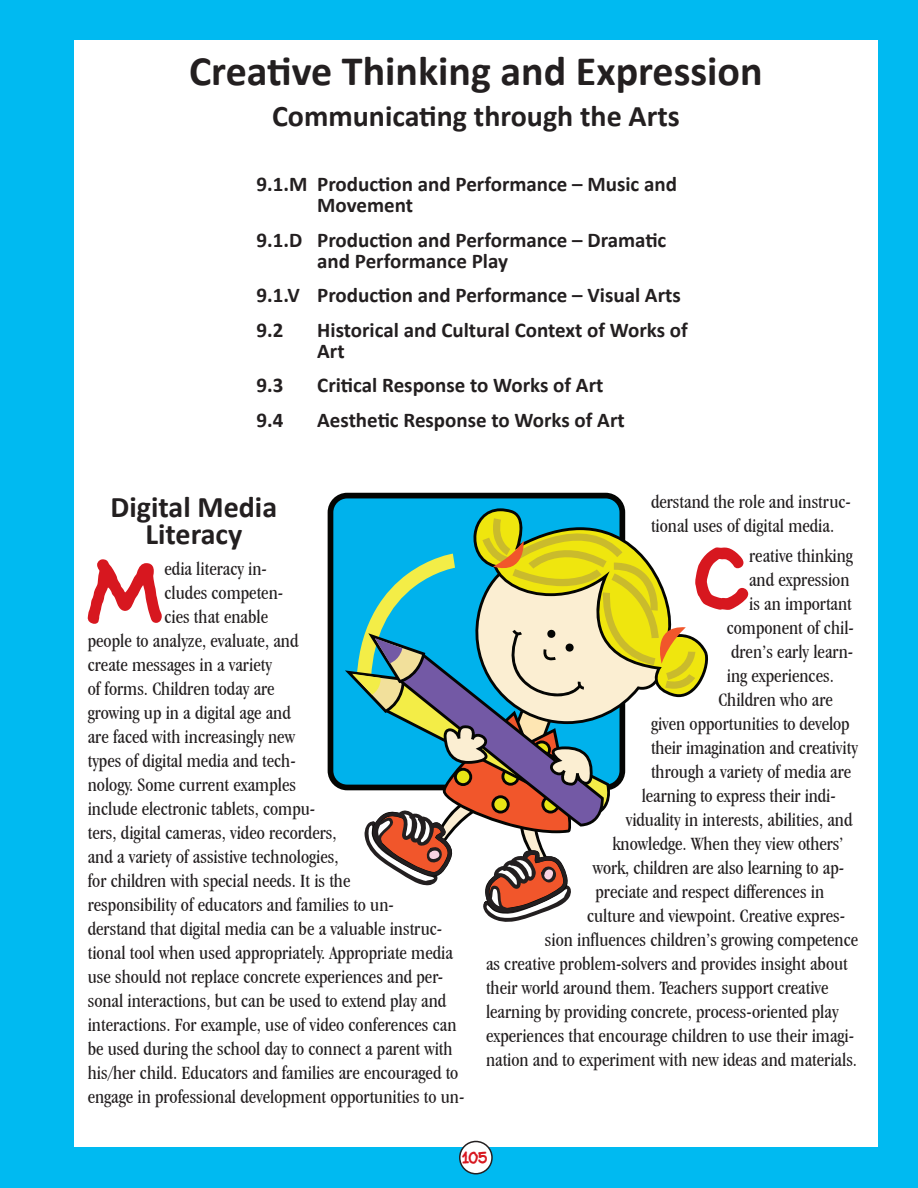
<style>
.page{position:relative;width:918px;height:1188px;background:#00baf1}
.page>*{position:absolute;margin:0;border:0;box-sizing:border-box;transform-origin:0 0}
.Divider_Page_Drop_Cap_Paragraph{font:700 92.85px "Wallow Hmk";color:#d7171f}
.Divider_Page-Head{font:700 42px "Calibri";color:#231f20}
.Divider_Page-Subhead{font:700 30px/27px "Calibri";color:#231f20;text-align:center}
.Divider_Page-Standards{font:700 21px/21px "Calibri";color:#231f20}
.Divider_Page_Drop_Cap_Paragraph-2{font:condensed 19.5px/24px "Garamond IT Cby BT";color:#231f20}
.t1{font:700 16.5px "Wallow Hmk";color:#d7171f;scale:.95 1}
</style>
<div class="page">
<div style="left:74px;top:40px;width:804px;height:1108px;background:#fff"></div>
<svg style="left:328px;top:493px;width:135px;height:297px;background:#0581a8"></svg>
<svg style="left:463px;top:492px;width:162px;height:25px;background:#147a9b"></svg>
<svg style="left:472px;top:508px;width:236px;height:182px"></svg>
<svg style="left:345px;top:517px;width:350px;height:405px"></svg>
<div style="left:460px;top:1142px;width:32px;height:32px;background:#fff;border-radius:50%"></div>
<div style="left:459px;top:1141px;width:34px;height:33px;border:2px solid #231f20;border-radius:50%"></div>
<p class="Divider_Page-Head" style="left:189px;top:42px;width:575px">Creative Thinking and Expression</p>
<p class="Divider_Page-Subhead" style="left:272px;top:102px;width:409px">Communicating through the Arts</p>
<p class="Divider_Page-Standards" style="left:317px;top:174px;width:361px;text-indent:-61px">9.1.M Production and Performance – Music and<br>Movement</p>
<p class="Divider_Page-Standards" style="left:317px;top:229px;width:351px;text-indent:-61px">9.1.D Production and Performance – Dramatic and Performance Play</p>
<p class="Divider_Page-Standards" style="left:256px;top:285px;width:426px">9.1.V Production and Performance – Visual Arts</p>
<p class="Divider_Page-Standards" style="left:256px;top:319px;width:28px">9.2</p>
<p class="Divider_Page-Standards" style="left:317px;top:319px;width:372px">Historical and Cultural Context of Works of<br>Art</p>
<p class="Divider_Page-Standards" style="left:256px;top:375px;width:28px">9.3</p>
<p class="Divider_Page-Standards" style="left:317px;top:375px;width:288px">Critical Response to Works of Art</p>
<p class="Divider_Page-Standards" style="left:256px;top:409px;width:28px">9.4</p>
<p class="Divider_Page-Standards" style="left:317px;top:409px;width:309px">Aesthetic Response to Works of Art</p>
<p class="Divider_Page-Subhead" style="left:111px;top:493px;width:168px">Digital Media<br>Literacy</p>
<p class="Divider_Page_Drop_Cap_Paragraph" style="left:85px;top:531px;width:80px">M</p>
<p class="Divider_Page_Drop_Cap_Paragraph-2" style="left:164px;top:556px;width:104px">edia literacy in-</p>
<p class="Divider_Page_Drop_Cap_Paragraph-2" style="left:164px;top:580px;width:120px">cludes competen-</p>
<p class="Divider_Page_Drop_Cap_Paragraph-2" style="left:164px;top:604px;width:105px">cies that enable</p>
<p class="Divider_Page_Drop_Cap_Paragraph-2" style="left:88px;top:628px;width:212px">people to analyze, evaluate, and</p>
<p class="Divider_Page_Drop_Cap_Paragraph-2" style="left:88px;top:652px;width:186px">create messages in a variety</p>
<p class="Divider_Page_Drop_Cap_Paragraph-2" style="left:88px;top:676px;width:189px">of forms. Children today are</p>
<p class="Divider_Page_Drop_Cap_Paragraph-2" style="left:88px;top:700px;width:205px">growing up in a digital age and</p>
<p class="Divider_Page_Drop_Cap_Paragraph-2" style="left:88px;top:724px;width:209px">are faced with increasingly new</p>
<p class="Divider_Page_Drop_Cap_Paragraph-2" style="left:88px;top:748px;width:209px">types of digital media and tech-</p>
<p class="Divider_Page_Drop_Cap_Paragraph-2" style="left:88px;top:772px;width:210px">nology. Some current examples</p>
<p class="Divider_Page_Drop_Cap_Paragraph-2" style="left:88px;top:796px;width:229px">include electronic tablets, compu-</p>
<p class="Divider_Page_Drop_Cap_Paragraph-2" style="left:88px;top:820px;width:251px">ters, digital cameras, video recorders,</p>
<p class="Divider_Page_Drop_Cap_Paragraph-2" style="left:88px;top:844px;width:253px">and a variety of assistive technologies,</p>
<p class="Divider_Page_Drop_Cap_Paragraph-2" style="left:88px;top:868px;width:264px">for children with special needs. It is the</p>
<p class="Divider_Page_Drop_Cap_Paragraph-2" style="left:88px;top:892px;width:308px">responsibility of educators and families to un-</p>
<p class="Divider_Page_Drop_Cap_Paragraph-2" style="left:88px;top:916px;width:356px">derstand that digital media can be a valuable instruc-</p>
<p class="Divider_Page_Drop_Cap_Paragraph-2" style="left:88px;top:940px;width:367px">tional tool when used appropriately. Appropriate media</p>
<p class="Divider_Page_Drop_Cap_Paragraph-2" style="left:88px;top:964px;width:357px">use should not replace concrete experiences and per-</p>
<p class="Divider_Page_Drop_Cap_Paragraph-2" style="left:88px;top:988px;width:360px">sonal interactions, but can be used to extend play and</p>
<p class="Divider_Page_Drop_Cap_Paragraph-2" style="left:88px;top:1012px;width:370px">interactions. For example, use of video conferences can</p>
<p class="Divider_Page_Drop_Cap_Paragraph-2" style="left:88px;top:1036px;width:366px">be used during the school day to connect a parent with</p>
<p class="Divider_Page_Drop_Cap_Paragraph-2" style="left:88px;top:1060px;width:372px">his/her child. Educators and families are encouraged to</p>
<p class="Divider_Page_Drop_Cap_Paragraph-2" style="left:88px;top:1084px;width:378px">engage in professional development opportunities to un-</p>
<p class="Divider_Page_Drop_Cap_Paragraph-2" style="left:651px;top:489px;width:201px">derstand the role and instruc&shy;tional uses of digital media.</p>
<p class="Divider_Page_Drop_Cap_Paragraph" style="left:693px;top:519px;width:57px">C</p>
<p class="Divider_Page_Drop_Cap_Paragraph-2" style="left:749px;top:544px;width:105px">reative thinking and expression is an important</p>
<p class="Divider_Page_Drop_Cap_Paragraph-2" style="left:727px;top:616px;width:129px">component of chil-</p>
<p class="Divider_Page_Drop_Cap_Paragraph-2" style="left:731px;top:640px;width:124px">dren’s early learn-</p>
<p class="Divider_Page_Drop_Cap_Paragraph-2" style="left:727px;top:664px;width:106px">ing experiences.</p>
<p class="Divider_Page_Drop_Cap_Paragraph-2" style="left:718px;top:688px;width:116px">Children who are</p>
<p class="Divider_Page_Drop_Cap_Paragraph-2" style="left:651px;top:712px;width:200px">given opportunities to develop</p>
<p class="Divider_Page_Drop_Cap_Paragraph-2" style="left:651px;top:736px;width:208px">their imagination and creativity</p>
<p class="Divider_Page_Drop_Cap_Paragraph-2" style="left:651px;top:760px;width:202px">through a variety of media are</p>
<p class="Divider_Page_Drop_Cap_Paragraph-2" style="left:642px;top:784px;width:195px">learning to express their indi-</p>
<p class="Divider_Page_Drop_Cap_Paragraph-2" style="left:626px;top:808px;width:228px">viduality in interests, abilities, and</p>
<p class="Divider_Page_Drop_Cap_Paragraph-2" style="left:612px;top:832px;width:233px">knowledge. When they view others’</p>
<p class="Divider_Page_Drop_Cap_Paragraph-2" style="left:593px;top:856px;width:253px">work, children are also learning to ap-</p>
<p class="Divider_Page_Drop_Cap_Paragraph-2" style="left:596px;top:880px;width:230px">preciate and respect differences in</p>
<p class="Divider_Page_Drop_Cap_Paragraph-2" style="left:587px;top:904px;width:260px">culture and viewpoint. Creative expres-</p>
<p class="Divider_Page_Drop_Cap_Paragraph-2" style="left:545px;top:928px;width:315px">sion influences children’s growing competence</p>
<p class="Divider_Page_Drop_Cap_Paragraph-2" style="left:486px;top:952px;width:363px">as creative problem-solvers and provides insight about</p>
<p class="Divider_Page_Drop_Cap_Paragraph-2" style="left:486px;top:976px;width:344px">their world around them. Teachers support creative</p>
<p class="Divider_Page_Drop_Cap_Paragraph-2" style="left:486px;top:1000px;width:354px">learning by providing concrete, process-oriented play</p>
<p class="Divider_Page_Drop_Cap_Paragraph-2" style="left:486px;top:1024px;width:370px">experiences that encourage children to use their imagi-</p>
<p class="Divider_Page_Drop_Cap_Paragraph-2" style="left:486px;top:1048px;width:370px">nation and to experiment with new ideas and materials.</p>
<p class="t1" style="left:462px;top:1146px;width:28px">105</p>
</div>
